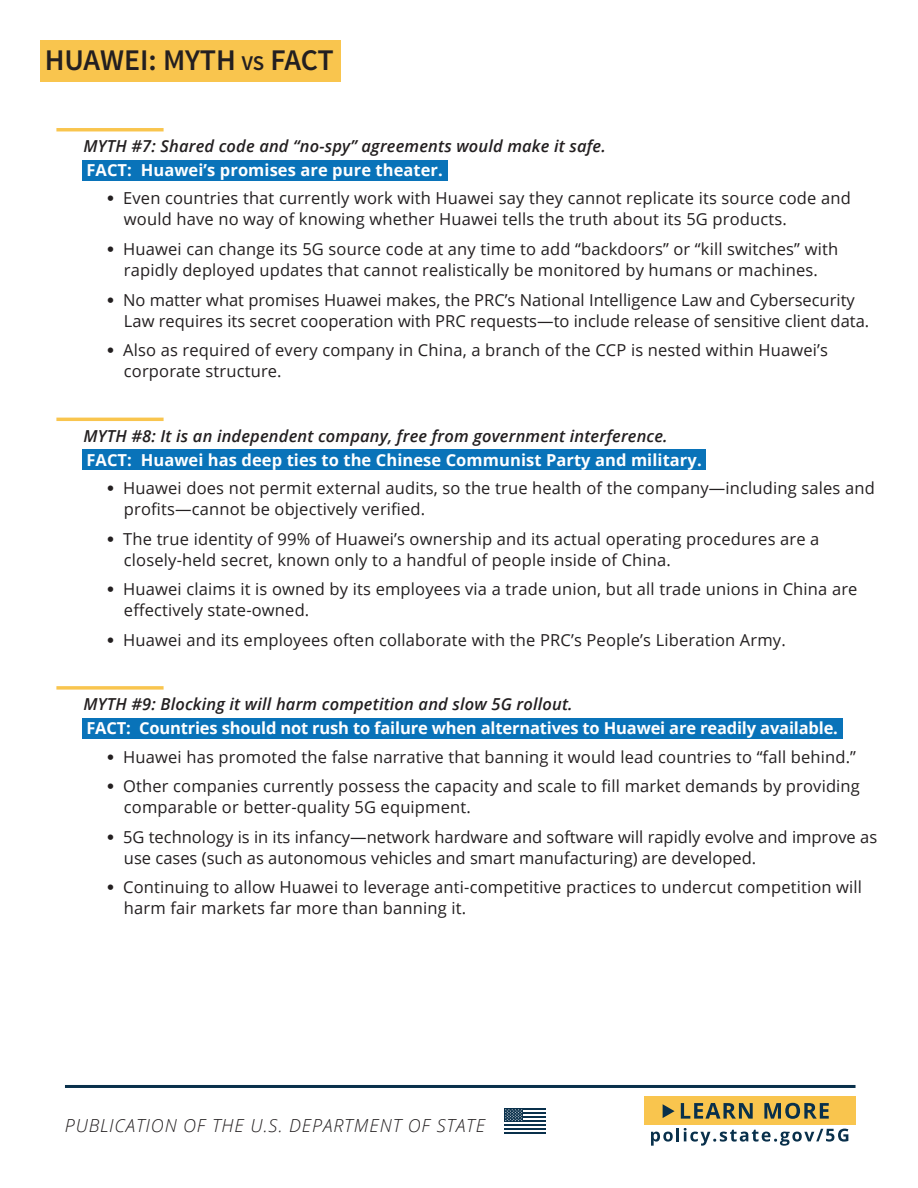
<style>
.page{position:relative;width:918px;height:1188px;background:#fff}
.page>*{position:absolute;margin:0;border:0;box-sizing:border-box;transform-origin:0 0}
.t1{font:600 30px "Source Sans Pro";color:#231f20}
.t2{font:600 21px "Source Sans Pro";color:#231f20}
.t3{font:italic 300 18px "Open Sans";letter-spacing:.05em;color:#231f20}
.t4{font:16.5px/29.7px "Open Sans";letter-spacing:.01em;color:#231f20}
.t5{font:700 16.5px "Open Sans";letter-spacing:.005em;color:#fff}
.t6{font:italic 600 16.5px "Open Sans";letter-spacing:.01em;color:#231f20}
.t7{font:900 16.5px "Arial";color:#231f20}
</style>
<div class="page">
<hr style="left:56px;top:128px;width:108px;height:3px;background:#f9c54e">
<div style="left:82px;top:160px;width:365px;height:21px;background:#0973b9"></div>
<hr style="left:56px;top:418px;width:108px;height:3px;background:#f9c54e">
<div style="left:82px;top:450px;width:624px;height:20px;background:#0973b9"></div>
<svg style="left:56px;top:686px;width:108px;height:4px"></svg>
<div style="left:82px;top:718px;width:760px;height:21px;background:#0973b9"></div>
<hr style="left:504px;top:1108px;width:42px;height:2px;background:#09304b">
<hr style="left:504px;top:1112px;width:42px;height:2px;background:#09304b">
<hr style="left:504px;top:1116px;width:42px;height:2px;background:#09304b">
<hr style="left:504px;top:1120px;width:42px;height:2px;background:#09304b">
<hr style="left:504px;top:1124px;width:42px;height:2px;background:#09304b">
<hr style="left:504px;top:1128px;width:42px;height:2px;background:#09304b">
<hr style="left:504px;top:1132px;width:42px;height:2px;background:#09304b">
<div style="left:504px;top:1108px;width:19px;height:14px;background:#09304b"></div>
<svg style="left:505px;top:1109px;width:18px;height:12px"></svg>
<hr style="left:65px;top:1085px;width:791px;height:3px;background:#09304b">
<div style="left:644px;top:1096px;width:212px;height:29px;background:#f9c54e"></div>
<svg style="left:651px;top:1128px;width:197px;height:18px"></svg>
<svg style="left:663px;top:1104px;width:12px;height:14px"></svg>
<svg style="left:681px;top:1103px;width:72px;height:16px"></svg>
<svg style="left:764px;top:1103px;width:65px;height:16px"></svg>
<div style="left:40px;top:40px;width:301px;height:42px;background:#f9c54e"></div>
<h1 class="t1" style="left:45px;top:42px;width:193px">HUAWEI: MYTH</h1>
<p class="t2" style="left:242px;top:50px;width:24px">vs</p>
<h1 class="t1" style="left:270px;top:42px;width:65px">FACT</h1>
<p class="t6" style="left:83px;top:135px;width:524px">MYTH #7: Shared code and “no-spy” agreements would make it safe.</p>
<p class="t5" style="left:141px;top:159px;width:304px">Huawei s’ promises are pure theater.</p>
<p class="t5" style="left:86px;top:159px;width:47px">FACT:</p>
<p class="t4" style="left:123px;top:183px;width:729px">Even countries that currently work with Huawei say they cannot replicate its source code and</p>
<p class="t7" style="left:107px;top:187px;width:10px">•</p>
<p class="t7" style="left:107px;top:237px;width:10px">•</p>
<p class="t7" style="left:107px;top:288px;width:10px">•</p>
<p class="t7" style="left:107px;top:338px;width:10px">•</p>
<p class="t4" style="left:123px;top:204px;width:716px">would have no way of knowing whether Huawei tells the truth about its G5 products.<br>Huawei can change its G5 source code at any time to add “backdoors” or “kill switches” with</p>
<p class="t4" style="left:123px;top:255px;width:733px">rapidly deployed updates that cannot realistically be monitored by humans or machines.<br>No matter what promises Huawei makes, the PRC s’ National Intelligence Law and Cybersecurity</p>
<p class="t4" style="left:123px;top:305px;width:748px">Law requires its secret cooperation with PRC requests—to include release of sensitive client data.<br>Also as required of every company in China a, branch of the CCP is nested within Huawei s’</p>
<p class="t4" style="left:124px;top:356px;width:159px">corporate structure.</p>
<p class="t6" style="left:83px;top:425px;width:586px">MYTH #8: It is an independent company, free from government interference.</p>
<p class="t5" style="left:141px;top:448px;width:562px">Huawei has deep ties to the Chinese Communist Party and military.</p>
<p class="t5" style="left:86px;top:448px;width:47px">FACT:</p>
<p class="t4" style="left:123px;top:473px;width:753px">Huawei does not permit external audits, so the true health of the company—including sales and</p>
<p class="t7" style="left:107px;top:476px;width:10px">•</p>
<p class="t7" style="left:107px;top:527px;width:10px">•</p>
<p class="t7" style="left:107px;top:577px;width:10px">•</p>
<p class="t7" style="left:107px;top:628px;width:10px">•</p>
<p class="t4" style="left:123px;top:494px;width:698px">profits—cannot be objectively verified.<br>The true identity of 99% of Huawei s’ ownership and its actual operating procedures are a</p>
<p class="t4" style="left:123px;top:544px;width:736px">closely-held secret, known only to a handful of people inside of China.<br>Huawei claims it is owned by its employees via a trade union, but all trade unions in China are</p>
<p class="t4" style="left:123px;top:595px;width:664px">effectively state-owned.<br>Huawei and its employees often collaborate with the PRC s’ People s’ Liberation Army.</p>
<p class="t6" style="left:83px;top:693px;width:491px">MYTH #9: Blocking it will harm competition and slow G5 rollout.</p>
<p class="t5" style="left:139px;top:717px;width:700px">Countries should not rush to failure when alternatives to Huawei are readily available.</p>
<p class="t5" style="left:86px;top:717px;width:46px">FACT:</p>
<p class="t4" style="left:123px;top:741px;width:734px">Huawei has promoted the false narrative that banning it would lead countries to “fall behind “.</p>
<p class="t7" style="left:107px;top:745px;width:10px">•</p>
<p class="t7" style="left:107px;top:774px;width:10px">•</p>
<p class="t7" style="left:107px;top:825px;width:10px">•</p>
<p class="t7" style="left:107px;top:876px;width:10px">•</p>
<p class="t4" style="left:123px;top:771px;width:738px">Other companies currently possess the capacity and scale to fill market demands by providing</p>
<p class="t4" style="left:123px;top:792px;width:756px">comparable or better-quality G5 equipment.<br>G5 technology is in its infancy—network hardware and software will rapidly evolve and improve as</p>
<p class="t4" style="left:123px;top:843px;width:740px">use cases (such as autonomous vehicles and smart manufacturing) are developed.<br>Continuing to allow Huawei to leverage anti-competitive practices to undercut competition will</p>
<p class="t4" style="left:124px;top:893px;width:344px">harm fair markets far more than banning it.</p>
<p class="t3" style="left:65px;top:1113px;width:422px">PUBLICATION OF THE U .S. DEPARTMENT OF STATE</p>
</div>
